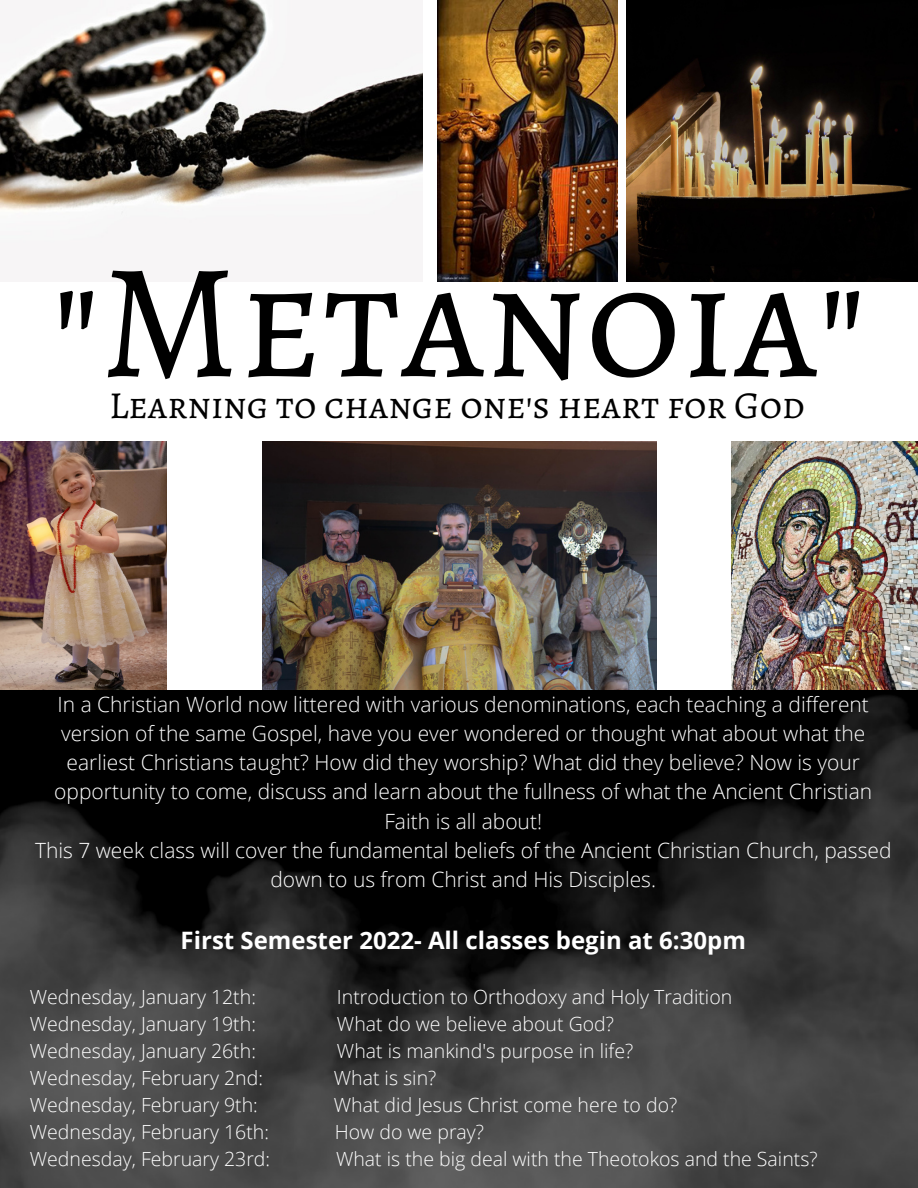
<style>
.page{position:relative;width:918px;height:1188px;background:#fff}
.page>*{position:absolute;margin:0;border:0;box-sizing:border-box;transform-origin:0 0}
.t1{font:164.25px "Alegreya SC";color:#000}
.t2{font:38.25px "Alegreya SC";color:#000}
.t3{font:700 24px "Open Sans";color:#fff}
.t4{font:300 21px/29.2px "Open Sans";color:#fff;text-align:center}
.t5{font:300 19.5px "Open Sans";color:#fff}
</style>
<div class="page">
<img style="left:262px;top:442px;width:394px;height:248px">
<img style="left:0;top:442px;width:166px;height:248px">
<img style="left:731px;top:442px;width:187px;height:248px">
<img style="left:0;top:690px;width:918px;height:498px">
<img style="left:0;top:0;width:423px;height:238px">
<img style="left:437px;top:0;width:180px;height:281px">
<img style="left:627px;top:0;width:291px;height:281px">
<h1 class="t1" style="left:51px;top:209px;width:817px">"Metanoia"</h1>
<h2 class="t2" style="left:109px;top:379px;width:697px">Learning to change one's heart for God</h2>
<p class="t4" style="left:35px;top:689px;width:858px">In a Christian World now littered with various denominations, each teaching a different version of the same Gospel, have you ever wondered or thought what about what the earliest Christians taught? How did they worship? What did they believe? Now is your opportunity to come, discuss and learn about the fullness of what the Ancient Christian Faith is all about!<br>This 7 week class will cover the fundamental beliefs of the Ancient Christian Church, passed down to us from Christ and His Disciples.</p>
<p class="t3" style="left:181px;top:923px;width:567px">First Semester 2022- All classes begin at 6:30pm</p>
<p class="t5" style="left:30px;top:983px;width:228px">Wednesday, January 12th:</p>
<p class="t5" style="left:337px;top:983px;width:397px">Introduction to Orthodoxy and Holy Tradition</p>
<p class="t5" style="left:30px;top:1010px;width:228px">Wednesday, January 19th:</p>
<p class="t5" style="left:337px;top:1010px;width:279px">What do we believe about God?</p>
<p class="t5" style="left:30px;top:1037px;width:228px">Wednesday, January 26th:</p>
<p class="t5" style="left:337px;top:1037px;width:298px">What is mankind's purpose in life?</p>
<p class="t5" style="left:30px;top:1064px;width:235px">Wednesday, February 2nd:</p>
<p class="t5" style="left:334px;top:1064px;width:104px">What is sin?</p>
<p class="t5" style="left:30px;top:1091px;width:229px">Wednesday, February 9th:</p>
<p class="t5" style="left:334px;top:1091px;width:345px">What did Jesus Christ come here to do?</p>
<p class="t5" style="left:30px;top:1118px;width:241px">Wednesday, February 16th:</p>
<p class="t5" style="left:335px;top:1118px;width:151px">How do we pray?</p>
<p class="t5" style="left:30px;top:1145px;width:242px">Wednesday, February 23rd:</p>
<p class="t5" style="left:336px;top:1145px;width:483px">What is the big deal with the Theotokos and the Saints?</p>
</div>
